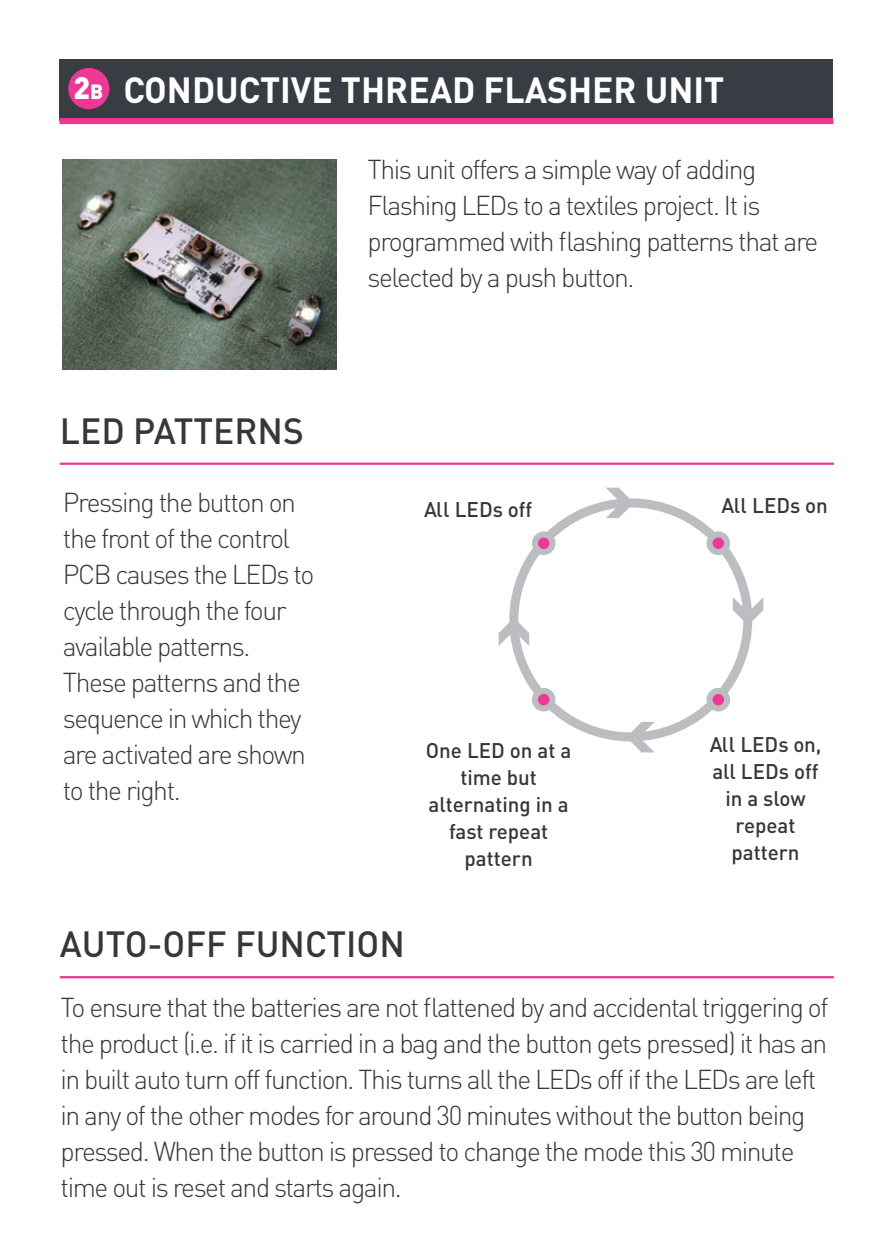
<style>
.page{position:relative;width:893px;height:1259px;background:#fff}
.page>*{position:absolute;margin:0;border:0;box-sizing:border-box;transform-origin:0 0}
.t1{font:700 36px "DIN Pro";color:#fff}
.t2{font:500 36px "DIN Pro";color:#36373d}
.t3{font:300 27px/36px "DIN Pro";letter-spacing:-.055em;color:#36373d}
.t4{font:500 21px/27px "DIN Pro";color:#36373d;text-align:center}
.s1{font-weight:900;font-size:30.6px}
.s2{font-weight:900;font-size:20.4px}
</style>
<div class="page">
<img style="left:63px;top:159px;width:273px;height:210px">
<div style="left:509px;top:498px;width:243px;height:243px;border:9px solid #bcbdc0;border-radius:50%"></div>
<svg style="left:606px;top:488px;width:28px;height:30px"></svg>
<svg style="left:626px;top:722px;width:29px;height:30px"></svg>
<svg style="left:733px;top:597px;width:30px;height:28px"></svg>
<svg style="left:499px;top:618px;width:30px;height:28px"></svg>
<div style="left:535px;top:534px;width:17px;height:18px;background:#ed3896;border-radius:50%"></div>
<div style="left:532px;top:531px;width:23px;height:24px;border:6px solid #bcbdc0;border-radius:50%"></div>
<div style="left:710px;top:534px;width:17px;height:18px;background:#ed3896;border-radius:50%"></div>
<div style="left:707px;top:531px;width:23px;height:24px;border:6px solid #bcbdc0;border-radius:50%"></div>
<div style="left:535px;top:691px;width:17px;height:17px;background:#ed3896;border-radius:50%"></div>
<div style="left:532px;top:688px;width:23px;height:23px;border:6px solid #bcbdc0;border-radius:50%"></div>
<div style="left:710px;top:691px;width:17px;height:17px;background:#ed3896;border-radius:50%"></div>
<div style="left:707px;top:688px;width:23px;height:23px;border:6px solid #bcbdc0;border-radius:50%"></div>
<hr style="left:60px;top:976px;width:774px;height:2px;background:#ed3896">
<hr style="left:60px;top:462px;width:774px;height:3px;background:#ed3896">
<div style="left:60px;top:60px;width:773px;height:61px;background:#373d42"></div>
<div style="left:60px;top:118px;width:773px;height:6px;background:#ed3896"></div>
<div style="left:68px;top:68px;width:41px;height:41px;background:#ed3896;border-radius:50%"></div>
<h1 class="t1" style="left:74px;top:66px;width:652px"><span class="s1">2</span><span class="s2">B</span> CONDUCTIVE THREAD FLASHER UNIT</h1>
<h1 class="t2" style="left:60px;top:406px;width:246px">LED PATTERNS</h1>
<p class="t3" style="left:368px;top:150px;width:452px">This unit offers a simple way of adding Flashing LEDs to a textiles project. It is programmed with flashing patterns that are selected by a push button.</p>
<p class="t3" style="left:63px;top:483px;width:253px">Pressing the button on the front of the control<br>PCB causes the LEDs to cycle through the four available patterns.<br>These patterns and the sequence in which they are activated are shown to the right.</p>
<p class="t4" style="left:424px;top:495px;width:109px">All LEDs off</p>
<p class="t4" style="left:722px;top:491px;width:108px">All LEDs on</p>
<p class="t4" style="left:426px;top:736px;width:147px">One LED on at a time but alternating in a fast repeat pattern</p>
<p class="t4" style="left:710px;top:730px;width:113px">All LEDs on, all LEDs off in a slow repeat pattern</p>
<h1 class="t2" style="left:60px;top:919px;width:347px">AUTO-OFF FUNCTION</h1>
<p class="t3" style="left:61px;top:988px;width:769px">To ensure that the batteries are not flattened by and accidental triggering of the product (i.e. if it is carried in a bag and the button gets pressed) it has an in built auto turn off function. This turns all the LEDs off if the LEDs are left in any of the other modes for around 30 minutes without the button being pressed. When the button is pressed to change the mode this 30 minute time out is reset and starts again.</p>
</div>
